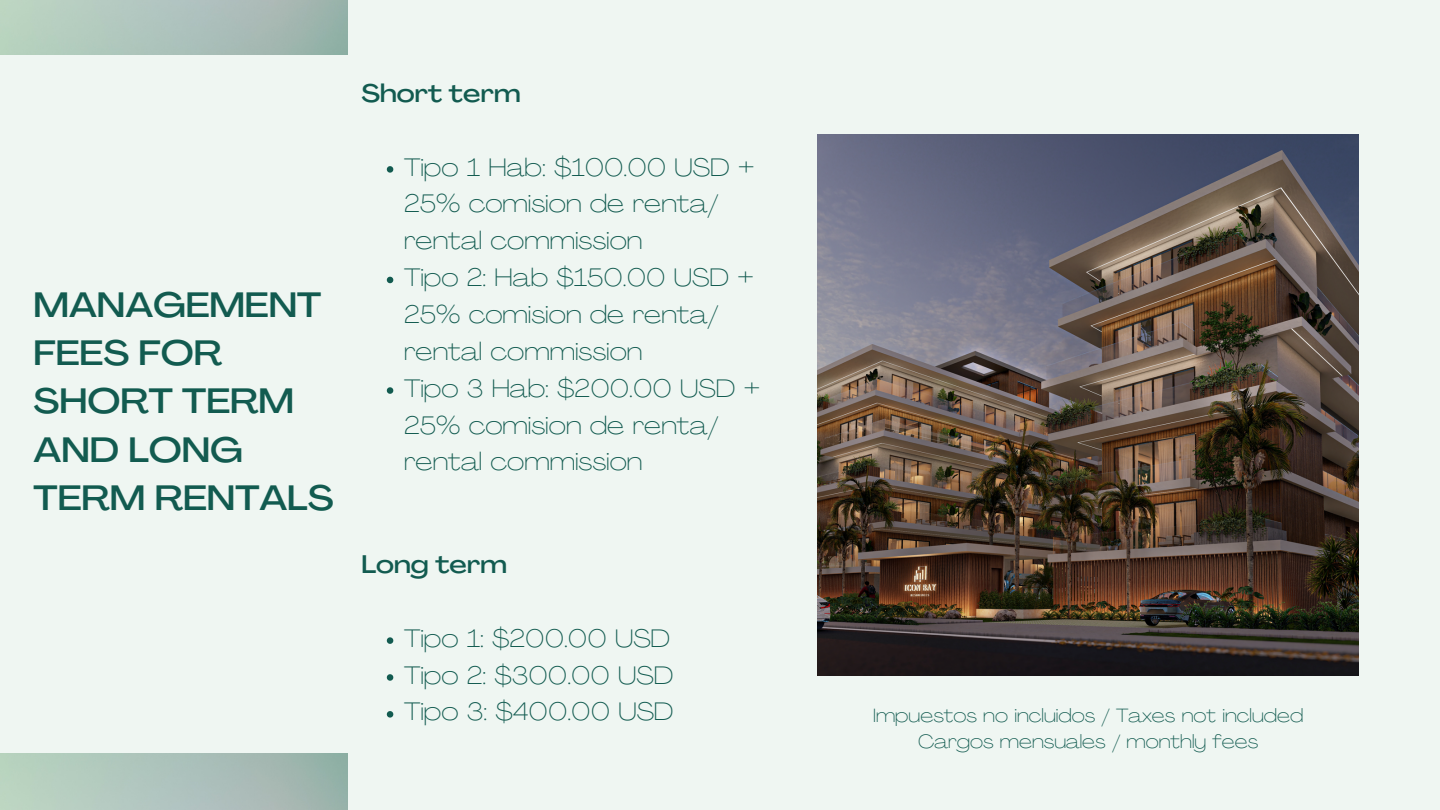
<style>
.page{position:relative;width:1440px;height:810px;background:#eff6f2}
.page>*{position:absolute;margin:0;border:0;box-sizing:border-box;transform-origin:0 0}
.t1{font:500 expanded 34.7px/48.3px "Agrandir";color:#125b50}
.t2{font:100 expanded 25px/36.9px "Agrandir";color:#125b50}
.t3{font:500 expanded 25px "Agrandir";color:#125b50}
.t4{font:100 expanded 19px/26.2px "Agrandir";color:#125b50;text-align:center}
</style>
<div class="page">
<img style="left:818px;top:134px;width:541px;height:542px">
<svg style="left:387px;top:166px;width:6px;height:7px"></svg>
<svg style="left:387px;top:277px;width:6px;height:6px"></svg>
<svg style="left:387px;top:387px;width:6px;height:7px"></svg>
<svg style="left:387px;top:637px;width:6px;height:7px"></svg>
<svg style="left:387px;top:674px;width:6px;height:7px"></svg>
<svg style="left:387px;top:711px;width:6px;height:7px"></svg>
<h1 class="t1" style="left:34px;top:284px;width:301px">MANAGEMENT<br>FEES FOR<br>SHORT TERM<br>AND LONG<br>TERM RENTALS</h1>
<p class="t3" style="left:362px;top:83px;width:160px">Short term</p>
<p class="t2" style="left:404px;top:151px;width:358px">Tipo 1 Hab: $100.00 USD +<br>25% comision de renta/ rental commission<br>Tipo 2: Hab $150.00 USD +<br>25% comision de renta/ rental commission<br>Tipo 3 Hab: $200.00 USD +<br>25% comision de renta/ rental commission</p>
<p class="t3" style="left:362px;top:554px;width:147px">Long term</p>
<p class="t2" style="left:404px;top:622px;width:271px">Tipo 1: $200.00 USD<br>Tipo 2: $300.00 USD<br>Tipo 3: $400.00 USD</p>
<p class="t4" style="left:873px;top:704px;width:432px">Impuestos no incluidos / Taxes not included<br>Cargos mensuales / monthly fees</p>
</div>
